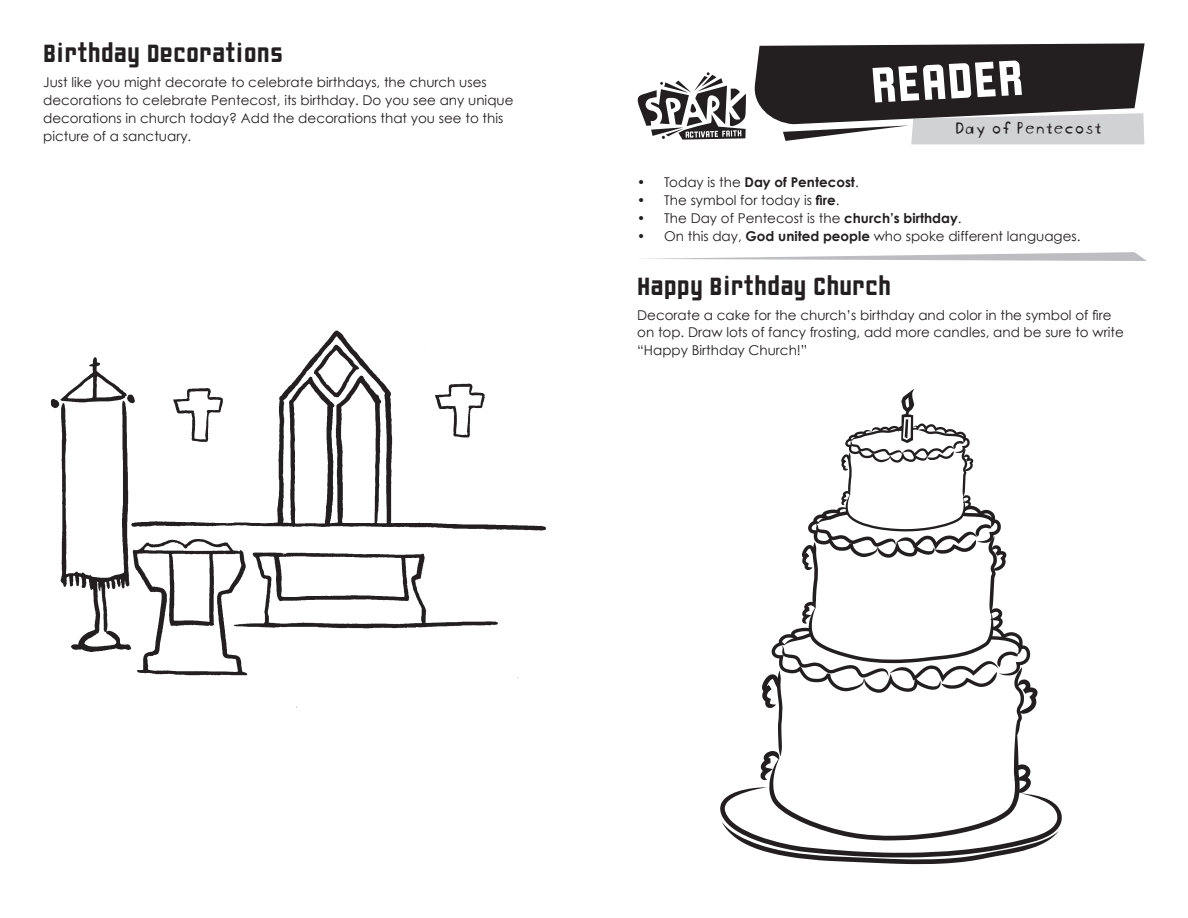
<style>
.page{position:relative;width:1188px;height:918px;background:#fff}
.page>*{position:absolute;margin:0;border:0;box-sizing:border-box;transform-origin:0 0}
.t1{font:54px "Liquorstore";color:#fff}
.t2{font:27px "Liquorstore";color:#231f20}
.t3{font:18px "Blockhead Uplugged";color:#231f20}
.t4{font:13.5px/18px "Century Gothic";color:#231f20}
.t5{font:700 13.5px "Century Gothic";color:#231f20}
.s1{font-weight:400}
.s2{font-weight:700}
</style>
<div class="page">
<svg style="left:754px;top:43px;width:391px;height:101px;background:#5b585a"></svg>
<svg style="left:637px;top:72px;width:109px;height:68px"></svg>
<svg style="left:644px;top:252px;width:503px;height:9px"></svg>
<svg style="left:720px;top:389px;width:342px;height:475px"></svg>
<img style="left:50px;top:330px;width:496px;height:378px">
<h2 class="t2" style="left:43px;top:39px;width:241px">Birthday Decorations</h2>
<p class="t4" style="left:43px;top:73px;width:472px">Just like you might decorate to celebrate birthdays, the church uses decorations to celebrate Pentecost, its birthday. Do you see any unique decorations in church today? Add the decorations that you see to this picture of a sanctuary.</p>
<h1 class="t1" style="left:870px;top:57px;width:154px;rotate:-3deg">READER</h1>
<h3 class="t3" style="left:953px;top:113px;width:149px">Day of Pentecost</h3>
<p class="t5" style="left:637px;top:173px;width:223px"><span class="s1">• Today is the</span> Day of Pentecost<span class="s1">.</span></p>
<p class="t4" style="left:637px;top:191px;width:204px">• The symbol for today is <span class="s2">fire</span>.</p>
<p class="t4" style="left:637px;top:209px;width:326px">• The Day of Pentecost is the <span class="s2">church’s birthday</span>.</p>
<p class="t4" style="left:637px;top:227px;width:445px">• On this day, <span class="s2">God united people</span> who spoke different languages.</p>
<h2 class="t2" style="left:637px;top:272px;width:256px">Happy Birthday Church</h2>
<p class="t4" style="left:637px;top:305px;width:488px">Decorate a cake for the church’s birthday and color in the symbol of fire on top. Draw lots of fancy frosting, add more candles, and be sure to write “Happy Birthday Church!”</p>
</div>
